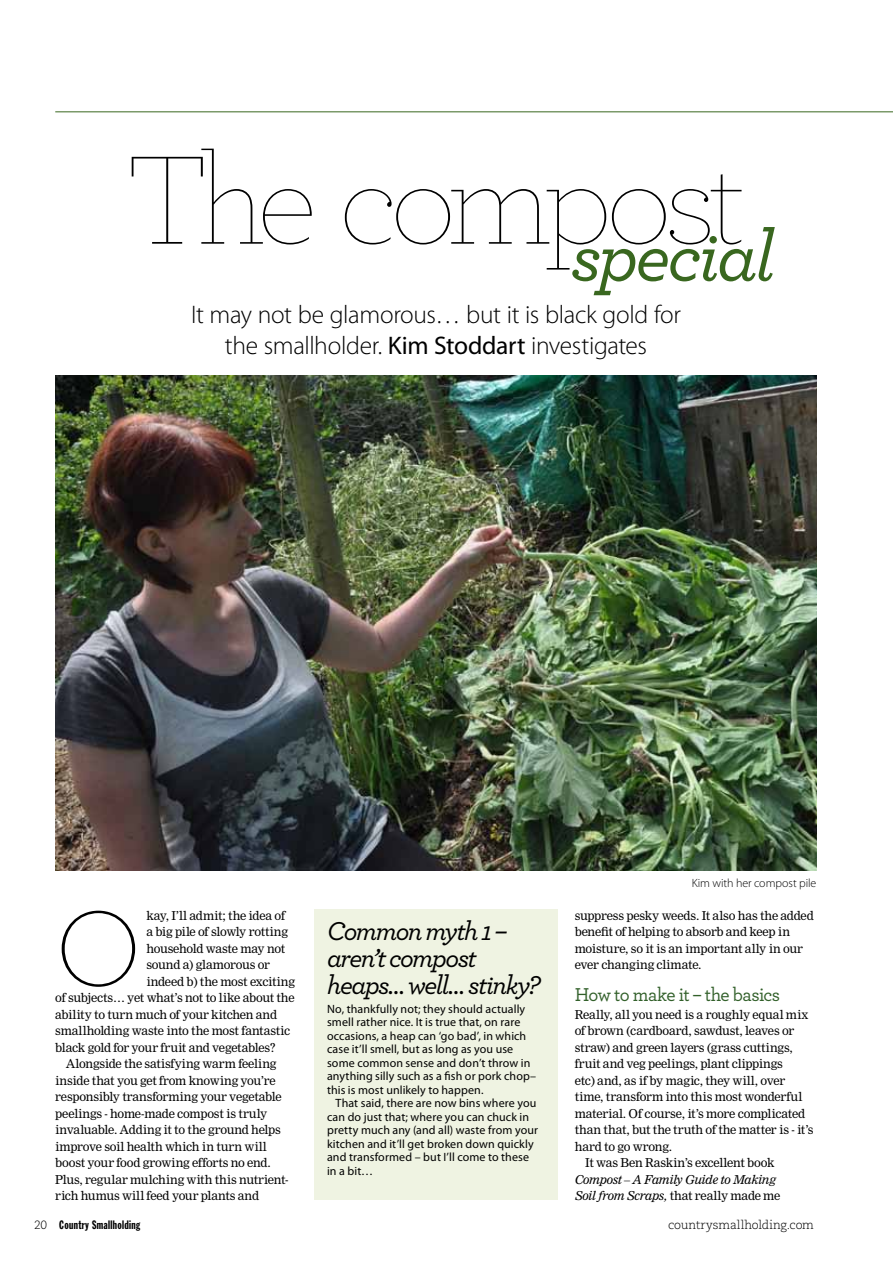
<style>
.page{position:relative;width:893px;height:1263px;background:#fff}
.page>*{position:absolute;margin:0;border:0;box-sizing:border-box;transform-origin:0 0}
.t1{font:100 132px "Archer";letter-spacing:-.06em;color:#000}
.t2{font:200 112.35px "Archer";color:#000}
.t3{font:italic 500 73.5px "Archer";letter-spacing:-.04em;color:#39671f}
.t4{font:italic 500 27px/27px "Archer";letter-spacing:-.055em;color:#000}
.t5{font:300 25.5px/30.9px "Myriad Pro";letter-spacing:-.015em;color:#000;text-align:center}
.t6{font:500 19.5px "Archer";letter-spacing:-.035em;color:#32602a}
.t7{font:12px/16.5px "Nimrod";letter-spacing:-.015em;color:#000}
.t8{font:12px/13.5px "Myriad Pro";letter-spacing:.005em;color:#000}
.t9{font:italic 12px/16.5px "Nimrod";letter-spacing:-.03em;color:#000}
.t10{font:300 12px "Caecilia";letter-spacing:-.01em;color:#000}
.t11{font:12px "Franklin Gothic Extra Cond";letter-spacing:.025em;color:#000}
.t12{font:300 12px "Myriad Pro";color:#000}
.s1{font-weight:400}
.s2{font-style:normal}
.s3{font-family:"Caecilia";font-weight:300}
</style>
<div class="page">
<hr style="left:55px;top:112px;width:838px;height:1px;background:#39671f">
<img style="left:55px;top:375px;width:761px;height:495px">
<div style="left:314px;top:910px;width:244px;height:290px;background:#eff3e2"></div>
<h1 class="t1" style="left:127px;top:121px;width:620px">The compost</h1>
<h3 class="t5" style="left:191px;top:299px;width:491px">It may not be glamorous… but it is black gold for the smallholder. <span class="s1">Kim Stoddart</span> investigates</h3>
<h3 class="t3" style="left:570px;top:202px;width:206px">special</h3>
<h2 class="t2" style="left:55px;top:878px;width:88px">O</h2>
<p class="t7" style="left:146px;top:907px;width:140px">kay, I’ll admit; the idea of</p>
<p class="t7" style="left:146px;top:924px;width:143px">a big pile of slowly rotting</p>
<p class="t7" style="left:146px;top:940px;width:140px">household waste may not</p>
<p class="t7" style="left:146px;top:957px;width:125px">sound a) glamorous or</p>
<p class="t7" style="left:146px;top:973px;width:150px">indeed b) the most exciting</p>
<p class="t7" style="left:55px;top:990px;width:241px">of subjects… yet what’s not to like about the</p>
<p class="t7" style="left:55px;top:1006px;width:223px">ability to turn much of your kitchen and</p>
<p class="t7" style="left:55px;top:1023px;width:236px">smallholding waste into the most fantastic</p>
<p class="t7" style="left:55px;top:1039px;width:222px">black gold for your fruit and vegetables?</p>
<p class="t7" style="left:66px;top:1056px;width:212px">Alongside the satisfying warm feeling</p>
<p class="t7" style="left:55px;top:1072px;width:222px">inside that you get from knowing you’re</p>
<p class="t7" style="left:55px;top:1089px;width:228px">responsibly transforming your vegetable</p>
<p class="t7" style="left:55px;top:1105px;width:214px">peelings - home-made compost is truly</p>
<p class="t7" style="left:55px;top:1122px;width:227px">invaluable. Adding it to the ground helps</p>
<p class="t7" style="left:55px;top:1138px;width:213px">improve soil health which in turn will</p>
<p class="t7" style="left:55px;top:1155px;width:217px">boost your food growing efforts no end.</p>
<p class="t7" style="left:55px;top:1171px;width:235px">Plus, regular mulching with this nutrient-</p>
<p class="t7" style="left:55px;top:1188px;width:205px">rich humus will feed your plants and</p>
<h3 class="t4" style="left:327px;top:916px;width:215px">Common myth 1 – aren’t compost heaps… well… stinky?</h3>
<p class="t8" style="left:327px;top:1002px;width:211px">No, thankfully not; they should actually smell rather nice. It is true that, on rare occasions, a heap can ‘go bad’, in which case it’ll smell, but as long as you use some common sense and don’t throw in anything silly such as a fish or pork chop– this is most unlikely to happen.</p>
<p class="t8" style="left:327px;top:1096px;width:212px;text-indent:9px">That said, there are now bins where you can do just that; where you can chuck in pretty much any (and all) waste from your kitchen and it’ll get broken down quickly and transformed – but I’ll come to these in a bit…</p>
<p class="t12" style="left:692px;top:876px;width:126px">Kim with her compost pile</p>
<p class="t7" style="left:575px;top:907px;width:241px">suppress pesky weeds. It also has the added benefit of helping to absorb and keep in moisture, so it is an important ally in our ever changing climate.</p>
<h3 class="t6" style="left:575px;top:980px;width:207px">How to make it – the basics</h3>
<p class="t7" style="left:575px;top:1006px;width:235px">Really, all you need is a roughly equal mix</p>
<p class="t7" style="left:575px;top:1023px;width:221px">of brown (cardboard, sawdust, leaves or</p>
<p class="t7" style="left:575px;top:1039px;width:220px">straw) and green layers (grass cuttings,</p>
<p class="t7" style="left:575px;top:1056px;width:210px">fruit and veg peelings, plant clippings</p>
<p class="t7" style="left:575px;top:1072px;width:212px">etc) and, as if by magic, they will, over</p>
<p class="t7" style="left:575px;top:1089px;width:229px">time, transform into this most wonderful</p>
<p class="t7" style="left:575px;top:1105px;width:232px">material. Of course, it’s more complicated</p>
<p class="t7" style="left:575px;top:1122px;width:240px">than that, but the truth of the matter is - it’s</p>
<p class="t7" style="left:575px;top:1138px;width:99px">hard to go wrong.</p>
<p class="t7" style="left:585px;top:1155px;width:191px">It was Ben Raskin’s excellent book</p>
<p class="t9" style="left:575px;top:1171px;width:207px">Compost – A Family Guide to Making<br>Soil from Scraps, <span class="s2">that really made me</span></p>
<p class="t11" style="left:34px;top:1219px;width:108px"><span class="s3">20</span> Country Smallholding</p>
<p class="t10" style="left:668px;top:1218px;width:148px">countrysmallholding.com</p>
</div>
